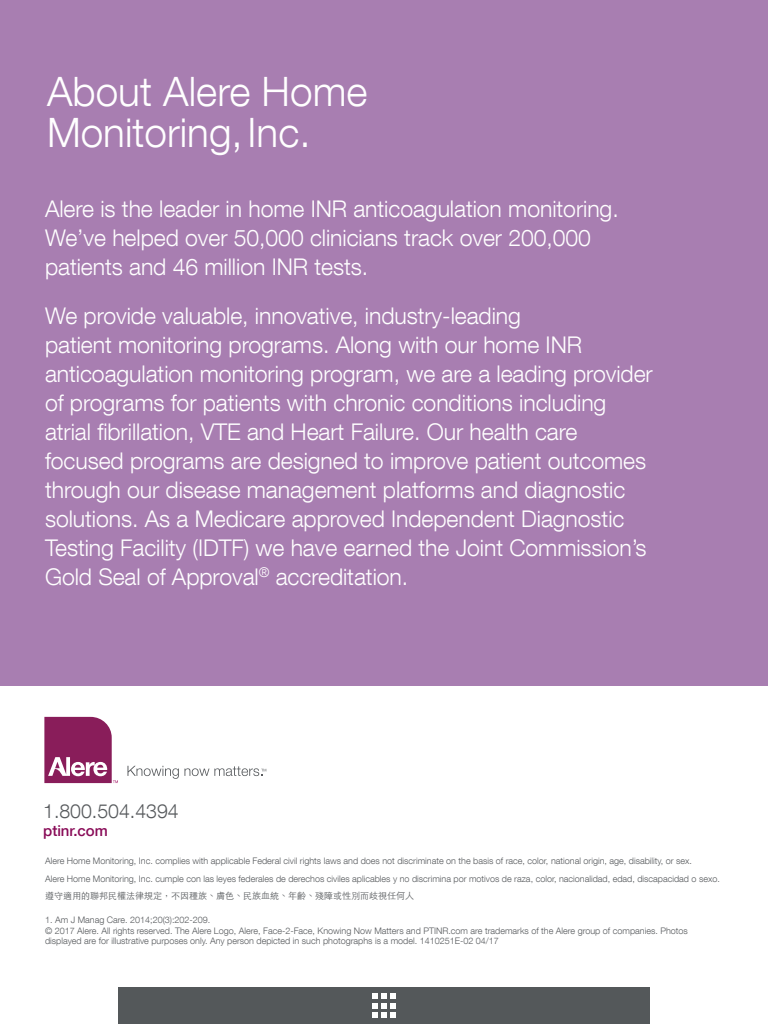
<style>
.page{position:relative;width:768px;height:1024px;background:#fff}
.page>*{position:absolute;margin:0;border:0;box-sizing:border-box;transform-origin:0 0}
.t1{font:300 40.5px/40.5px "Helvetica Neue LT Com";color:#fff}
.t2{font:300 23px/29px "Helvetica Neue LT Com";letter-spacing:-.005em;color:#fff}
.t3{font:300 19.5px "Helvetica Neue LT Com";color:#575a5d}
.t4{font:500 15px "Helvetica Neue LT Com";color:#890c58}
.t5{font:300 9px/10.8px "Helvetica Neue LT Com";color:#575a5d}
.t6{font:300 9px "ST Heiti TC";color:#575a5d}
</style>
<div class="page">
<div style="left:118px;top:987px;width:532px;height:37px;background:#54585a"></div>
<svg style="left:372px;top:994px;width:24px;height:23px"></svg>
<div style="left:0;top:0;width:768px;height:685px;background:#a87eb1"></div>
<svg style="left:127px;top:766px;width:139px;height:13px"></svg>
<svg style="left:44px;top:717px;width:74px;height:66px"></svg>
<h1 class="t1" style="left:47px;top:71px;width:322px">About Alere Home<br>Monitoring, Inc.</h1>
<p class="t2" style="left:45px;top:194px;width:575px">Alere is the leader in home INR anticoagulation monitoring.<br>We’ve helped over 50,000 clinicians track over 200,000 patients and 46 million INR tests.</p>
<p class="t2" style="left:45px;top:301px;width:609px">We provide valuable, innovative, industry-leading<br>patient monitoring programs. Along with our home INR anticoagulation monitoring program, we are a leading provider of programs for patients with chronic conditions including atrial fibrillation, VTE and Heart Failure. Our health care focused programs are designed to improve patient outcomes through our disease management platforms and diagnostic solutions. As a Medicare approved Independent Diagnostic Testing Facility (IDTF) we have earned the Joint Commission’s Gold Seal of Approval<sup>®</sup> accreditation.</p>
<p class="t3" style="left:43px;top:799px;width:137px">1.800.504.4394</p>
<p class="t4" style="left:43px;top:822px;width:66px">ptinr.com</p>
<p class="t5" style="left:45px;top:852px;width:676px;line-height:17.6px">Alere Home Monitoring, Inc. complies with applicable Federal civil rights laws and does not discriminate on the basis of race, color, national origin, age, disability, or sex.<br>Alere Home Monitoring, Inc. cumple con las leyes federales de derechos civiles aplicables y no discrimina por motivos de raza, color, nacionalidad, edad, discapacidad o sexo.</p>
<p class="t6" style="left:45px;top:888px;width:370px">遵守適用的聯邦民權法律規定，不因種族、膚色、民族血統、年齡、殘障或性別而歧視任何人</p>
<p class="t5" style="left:45px;top:914px;width:644px">1. Am J Manag Care. 2014;20(3):202-209.<br>© 2017 Alere. All rights reserved. The Alere Logo, Alere, Face-2-Face, Knowing Now Matters and PTINR.com are trademarks of the Alere group of companies. Photos displayed are for illustrative purposes only. Any person depicted in such photographs is a model. 1410251E-02 04/17</p>
</div>
